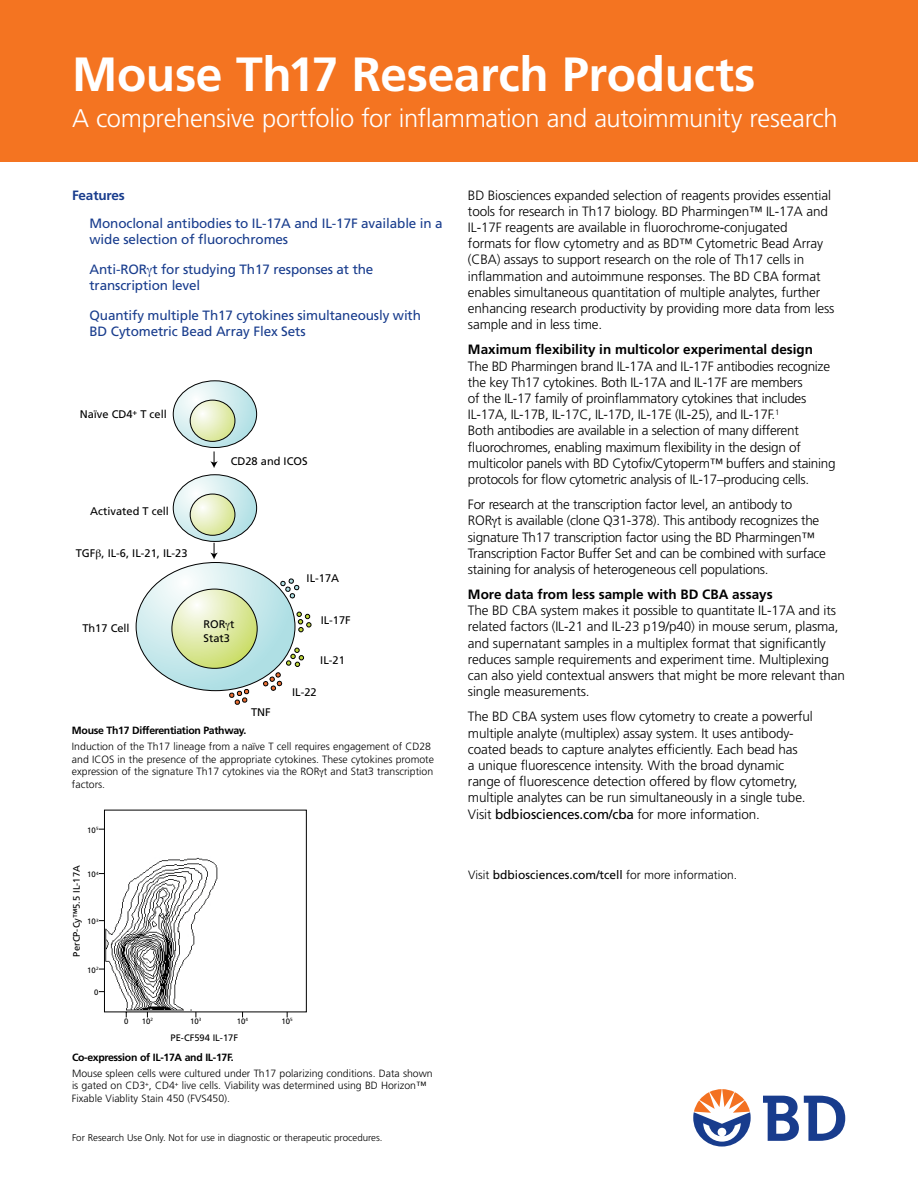
<style>
.page{position:relative;width:918px;height:1188px;background:#fff}
.page>*{position:absolute;margin:0;border:0;box-sizing:border-box;transform-origin:0 0}
.t1{font:700 48px "Frutiger";letter-spacing:-.01em;color:#fff}
.t2{font:300 25.5px "Frutiger";letter-spacing:-.015em;color:#fff}
.t3{font:300 13.5px/16.2px "Frutiger";letter-spacing:-.01em;color:#000}
.t4{font:13.5px/16.2px "Frutiger";letter-spacing:-.01em;color:#183c8d}
.t5{font:700 13.5px "Frutiger";color:#000}
.t6{font:700 13.5px "Frutiger";letter-spacing:-.01em;color:#183c8d}
.t7{font:300 12px "Frutiger";color:#000}
.t8{font:11.1px/13.2px "Frutiger";color:#000}
.t9{font:300 10.5px/12.6px "Frutiger";color:#000}
.t10{font:700 10.5px "Frutiger";letter-spacing:-.03em;color:#000}
.t11{font:300 9.75px "Frutiger";color:#000}
.t12{font:9.3px "Frutiger";color:#000}
.t13{font:7.8px "Frutiger";color:#000}
.s1{font-weight:400}
</style>
<div class="page">
<div style="left:0;top:0;width:918px;height:162px;background:#f47421"></div>
<svg style="left:763px;top:1096px;width:82px;height:45px"></svg>
<svg style="left:693px;top:1089px;width:58px;height:58px"></svg>
<svg style="left:173px;top:381px;width:84px;height:87px"></svg>
<svg style="left:99px;top:810px;width:208px;height:208px"></svg>
<svg style="left:136px;top:475px;width:175px;height:230px"></svg>
<h1 class="t1" style="left:72px;top:46px;width:685px">Mouse Th17 Research Products</h1>
<h2 class="t2" style="left:72px;top:104px;width:767px">A comprehensive portfolio for inflammation and autoimmunity research</h2>
<p class="t6" style="left:72px;top:187px;width:54px">Features</p>
<p class="t4" style="left:90px;top:215px;width:355px">Monoclonal antibodies to IL-17A and IL-17F available in a wide selection of fluorochromes</p>
<p class="t4" style="left:90px;top:261px;width:285px">Anti-ROR t for studying Th17 responses at the transcription level</p>
<p class="t4" style="left:90px;top:307px;width:333px">Quantify multiple Th17 cytokines simultaneously with<br>BD Cytometric Bead Array Flex Sets</p>
<p class="t8" style="left:80px;top:407px;width:89px">Naïve CD4<sup>+</sup> T cell</p>
<p class="t8" style="left:90px;top:504px;width:80px">Activated T cell</p>
<p class="t8" style="left:76px;top:546px;width:113px">TGF , IL-6, IL-21, IL-23</p>
<p class="t8" style="left:82px;top:622px;width:49px">Th17 Cell</p>
<p class="t8" style="left:231px;top:454px;width:78px">CD28 and ICOS</p>
<p class="t8" style="left:204px;top:618px;width:32px">ROR t<br>Stat3</p>
<p class="t8" style="left:251px;top:706px;width:21px">TNF</p>
<p class="t8" style="left:307px;top:571px;width:34px">IL-17A</p>
<p class="t8" style="left:321px;top:613px;width:32px">IL-17F</p>
<p class="t8" style="left:320px;top:654px;width:26px">IL-21</p>
<p class="t8" style="left:292px;top:685px;width:26px">IL-22</p>
<p class="t10" style="left:72px;top:724px;width:176px">Mouse Th17 Differentiation Pathway.</p>
<p class="t9" style="left:72px;top:740px;width:364px">Induction of the Th17 lineage from a naïve T cell requires engagement of CD28 and ICOS in the presence of the appropriate cytokines. These cytokines promote expression of the signature Th17 cytokines via the ROR t and Stat3 transcription factors.</p>
<p class="t13" style="left:87px;top:826px;width:13px">10<sup>5</sup></p>
<p class="t12" style="left:71px;top:957px;width:93px;rotate:-90deg">PerCP-Cy™5.5 IL-17A</p>
<p class="t13" style="left:87px;top:870px;width:13px">10<sup>4</sup></p>
<p class="t13" style="left:87px;top:917px;width:13px">10<sup>3</sup></p>
<p class="t13" style="left:87px;top:966px;width:13px">10<sup>2</sup></p>
<p class="t13" style="left:94px;top:988px;width:6px">0</p>
<p class="t13" style="left:124px;top:1017px;width:6px">0</p>
<p class="t13" style="left:142px;top:1017px;width:13px">10<sup>2</sup></p>
<p class="t13" style="left:190px;top:1017px;width:13px">10<sup>3</sup></p>
<p class="t13" style="left:237px;top:1017px;width:13px">10<sup>4</sup></p>
<p class="t13" style="left:282px;top:1017px;width:13px">10<sup>5</sup></p>
<p class="t12" style="left:170px;top:1032px;width:69px">PE-CF594 IL-17F</p>
<p class="t10" style="left:72px;top:1051px;width:163px">Co-expression of IL-17A and IL-17F.</p>
<p class="t9" style="left:72px;top:1067px;width:362px">Mouse spleen cells were cultured under Th17 polarizing conditions. Data shown is gated on CD3<sup>+</sup>, CD4<sup>+</sup> live cells. Viability was determined using BD Horizon™<br>Fixable Viablity Stain 450 (FVS450).</p>
<p class="t11" style="left:72px;top:1132px;width:312px">For Research Use Only. Not for use in diagnostic or therapeutic procedures.</p>
<p class="t3" style="left:468px;top:187px;width:368px">BD Biosciences expanded selection of reagents provides essential tools for research in Th17 biology. BD Pharmingen™ IL-17A and IL-17F reagents are available in fluorochrome-conjugated<br>formats for flow cytometry and as BD™ Cytometric Bead Array (CBA) assays to support research on the role of Th17 cells in inflammation and autoimmune responses. The BD CBA format enables simultaneous quantitation of multiple analytes, further enhancing research productivity by providing more data from less sample and in less time.</p>
<p class="t5" style="left:468px;top:342px;width:347px">Maximum flexibility in multicolor experimental design</p>
<p class="t3" style="left:468px;top:358px;width:369px">The BD Pharmingen brand IL-17A and IL-17F antibodies recognize the key Th17 cytokines. Both IL-17A and IL-17F are members<br>of the IL-17 family of proinflammatory cytokines that includes IL-17A, IL-17B, IL-17C, IL-17D, IL-17E (IL-25), and IL-17F.<sup>1<br></sup>Both antibodies are available in a selection of many different fluorochromes, enabling maximum flexibility in the design of multicolor panels with BD Cytofix/Cytoperm™ buffers and staining protocols for flow cytometric analysis of IL-17–producing cells.</p>
<p class="t3" style="left:468px;top:496px;width:360px">For research at the transcription factor level, an antibody to<br>ROR t is available (clone Q31-378). This antibody recognizes the signature Th17 transcription factor using the BD Pharmingen™ Transcription Factor Buffer Set and can be combined with surface staining for analysis of heterogeneous cell populations.</p>
<p class="t5" style="left:468px;top:586px;width:306px">More data from less sample with BD CBA assays</p>
<p class="t3" style="left:468px;top:602px;width:379px">The BD CBA system makes it possible to quantitate IL-17A and its related factors (IL-21 and IL-23 p19/p40) in mouse serum, plasma, and supernatant samples in a multiplex format that significantly reduces sample requirements and experiment time. Multiplexing can also yield contextual answers that might be more relevant than single measurements.</p>
<p class="t3" style="left:468px;top:709px;width:346px">The BD CBA system uses flow cytometry to create a powerful multiple analyte (multiplex) assay system. It uses antibody&shy;coated beads to capture analytes efficiently. Each bead has<br>a unique fluorescence intensity. With the broad dynamic range of fluorescence detection offered by flow cytometry, multiple analytes can be run simultaneously in a single tube.<br>Visit <span class="s1">bdbiosciences.com/cba</span> for more information.</p>
<p class="t7" style="left:468px;top:868px;width:271px">Visit <span class="s1">bdbiosciences.com/tcell</span> for more information.</p>
</div>
